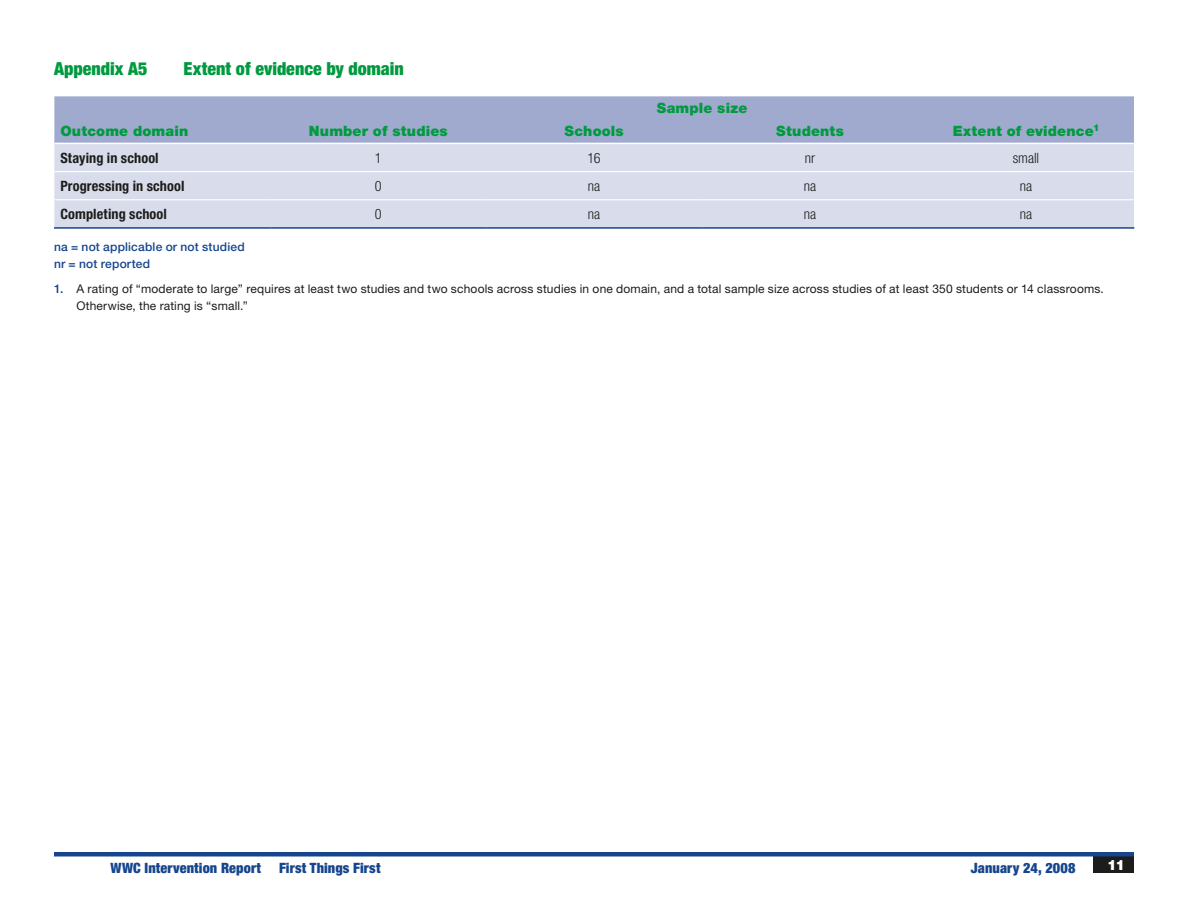
<style>
.page{position:relative;width:1188px;height:918px;background:#fff}
.page>*{position:absolute;margin:0;border:0;box-sizing:border-box;transform-origin:0 0}
.zz_app__title{font:900 condensed 18px "Helvetica Neue LT Std";color:#009a3f}
.zz_table_col__head{font:900 14.25px "Helvetica Neue LT Std";letter-spacing:.01em;color:#009a3f}
.t1{font:900 condensed 14.25px "Helvetica Neue LT Std";letter-spacing:.01em;color:#15458d}
.zz_table_stubs{font:700 condensed 14.25px "Helvetica Neue LT Std";letter-spacing:.01em;color:#1c1c1a}
.zz_table_body{font:300 condensed 14.25px "Helvetica Neue LT Std";color:#1c1c1a}
.t2{font:900 14.25px "Helvetica Neue LT Std";color:#fff}
._07_footnote{font:12px/16.5px "Helvetica Neue LT Std";letter-spacing:.015em;color:#1c1c1a}
._07_footnote-2{font:500 12px "Helvetica Neue LT Std";letter-spacing:.015em;color:#15458d}
.s1{font-weight:500;color:#15458d}
</style>
<div class="page">
<div style="left:1094px;top:856px;width:40px;height:17px;background:#1c1c1a"></div>
<hr style="left:54px;top:852px;width:1080px;height:4px;background:#15458d">
<div style="left:54px;top:96px;width:1080px;height:47px;background:#a0aace"></div>
<div style="left:54px;top:143px;width:1080px;height:84px;background:#d9ddeb"></div>
<hr style="left:55px;top:143px;width:215px;height:1px;background:#fff">
<hr style="left:270px;top:143px;width:216px;height:1px;background:#fff">
<hr style="left:486px;top:143px;width:216px;height:1px;background:#fff">
<hr style="left:702px;top:143px;width:216px;height:1px;background:#fff">
<hr style="left:918px;top:143px;width:216px;height:1px;background:#fff">
<hr style="left:55px;top:171px;width:215px;height:1px;background:#fff">
<hr style="left:270px;top:171px;width:216px;height:1px;background:#fff">
<hr style="left:486px;top:171px;width:216px;height:1px;background:#fff">
<hr style="left:702px;top:171px;width:216px;height:1px;background:#fff">
<hr style="left:918px;top:171px;width:216px;height:1px;background:#fff">
<hr style="left:54px;top:227px;width:216px;height:2px;background:#15458d">
<hr style="left:270px;top:227px;width:216px;height:2px;background:#15458d">
<hr style="left:486px;top:227px;width:216px;height:2px;background:#15458d">
<hr style="left:702px;top:227px;width:216px;height:2px;background:#15458d">
<hr style="left:918px;top:227px;width:216px;height:2px;background:#15458d">
<hr style="left:55px;top:199px;width:215px;height:1px;background:#fff">
<hr style="left:270px;top:199px;width:216px;height:1px;background:#fff">
<hr style="left:486px;top:199px;width:216px;height:1px;background:#fff">
<hr style="left:702px;top:199px;width:216px;height:1px;background:#fff">
<hr style="left:918px;top:199px;width:216px;height:1px;background:#fff">
<p class="zz_app__title" style="left:54px;top:58px;width:95px">Appendix A5</p>
<p class="zz_app__title" style="left:184px;top:58px;width:222px">Extent of evidence by domain</p>
<p class="zz_table_col__head" style="left:657px;top:99px;width:92px">Sample size</p>
<p class="zz_table_col__head" style="left:60px;top:122px;width:129px">Outcome domain</p>
<p class="zz_table_col__head" style="left:309px;top:122px;width:140px">Number of studies</p>
<p class="zz_table_col__head" style="left:565px;top:122px;width:61px">Schools</p>
<p class="zz_table_col__head" style="left:776px;top:122px;width:69px">Students</p>
<p class="zz_table_col__head" style="left:953px;top:122px;width:148px">Extent of evidence<sup>1</sup></p>
<p class="zz_table_stubs" style="left:60px;top:149px;width:100px">Staying in school</p>
<p class="zz_table_body" style="left:375px;top:149px;width:8px">1</p>
<p class="zz_table_body" style="left:588px;top:149px;width:15px">16</p>
<p class="zz_table_body" style="left:805px;top:149px;width:12px">nr</p>
<p class="zz_table_body" style="left:1013px;top:149px;width:28px">small</p>
<p class="zz_table_stubs" style="left:60px;top:177px;width:126px">Progressing in school</p>
<p class="zz_table_body" style="left:375px;top:178px;width:8px">0</p>
<p class="zz_table_body" style="left:588px;top:178px;width:14px">na</p>
<p class="zz_table_body" style="left:804px;top:178px;width:14px">na</p>
<p class="zz_table_body" style="left:1020px;top:178px;width:14px">na</p>
<p class="zz_table_stubs" style="left:60px;top:205px;width:108px">Completing school</p>
<p class="zz_table_body" style="left:375px;top:206px;width:8px">0</p>
<p class="zz_table_body" style="left:588px;top:206px;width:14px">na</p>
<p class="zz_table_body" style="left:804px;top:206px;width:14px">na</p>
<p class="zz_table_body" style="left:1020px;top:206px;width:14px">na</p>
<p class="_07_footnote-2" style="left:54px;top:240px;width:192px">na = not applicable or not studied</p>
<p class="_07_footnote-2" style="left:54px;top:256px;width:98px">nr = not reported</p>
<p class="_07_footnote" style="left:77px;top:281px;width:1029px;text-indent:-22px"><span class="s1">1.</span> A rating of “moderate to large” requires at least two studies and two schools across studies in one domain, and a total sample size across studies of at least 350 students or 14 classrooms.<br>Otherwise, the rating is “small.”</p>
<p class="t1" style="left:111px;top:859px;width:152px">WWC Intervention Report</p>
<p class="t1" style="left:279px;top:859px;width:103px">First Things First</p>
<p class="t1" style="left:971px;top:859px;width:106px">January 24, 2008</p>
<p class="t2" style="left:1107px;top:856px;width:19px">11</p>
</div>
